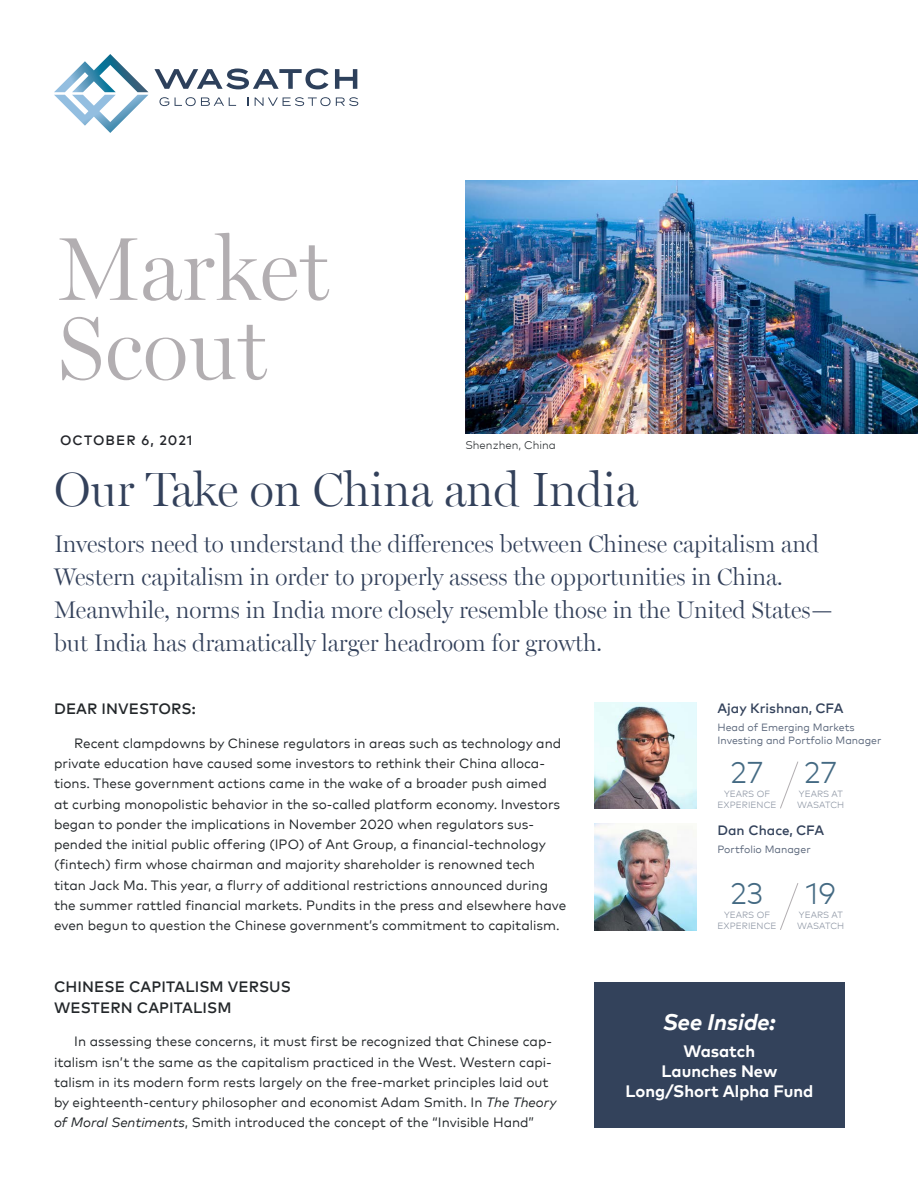
<style>
.page{position:relative;width:918px;height:1188px;background:#fff}
.page>*{position:absolute;margin:0;border:0;box-sizing:border-box;transform-origin:0 0}
.t1{font:300 90px/79.5px "Miller Display";color:#b2aeb1}
.t2{font:300 48px "Miller Display";color:#33415b}
.t3{font:300 30px "Mark Pro";color:#446a83}
.t4{font:300 24px/33px "Miller Display";color:#33415b}
.t5{font:italic 700 22.5px "Mark Pro";color:#fff}
.t6{font:700 16.5px/20.2px "Mark Pro";color:#fff;text-align:center}
.t7{font:500 15px/21px "Mark Pro";letter-spacing:.005em;color:#23272a}
.t8{font:13.5px/20.2px "Mark Pro";color:#23272a}
.t9{font:500 13.5px "Mark Pro";color:#33425b}
.t10{font:500 13.5px "Mark Pro";letter-spacing:.08em;color:#23252a}
.t11{font:300 11.25px "Mark Pro";color:#23272a}
.t12{font:10.5px/12.6px "Mark Pro";color:#5c687c}
.t13{font:300 9px/11.2px "Mark Pro";letter-spacing:.005em;color:#858e9d;text-align:center}
.s1{font-style:italic}
</style>
<div class="page">
<svg style="left:54px;top:54px;width:304px;height:79px"></svg>
<img style="left:594px;top:702px;width:102px;height:107px">
<svg style="left:780px;top:761px;width:19px;height:48px"></svg>
<img style="left:594px;top:824px;width:102px;height:106px">
<svg style="left:780px;top:883px;width:19px;height:47px"></svg>
<img style="left:465px;top:180px;width:453px;height:253px">
<div style="left:594px;top:982px;width:251px;height:145px;background:#33425b"></div>
<h1 class="t1" style="left:57px;top:228px;width:274px">Market<br>Scout</h1>
<p class="t10" style="left:60px;top:431px;width:134px">OCTOBER 6, 2021</p>
<p class="t11" style="left:465px;top:436px;width:92px">Shenzhen, China</p>
<h2 class="t2" style="left:54px;top:461px;width:585px">Our Take on China and India</h2>
<p class="t4" style="left:54px;top:527px;width:781px">Investors need to understand the differences between Chinese capitalism and Western capitalism in order to properly assess the opportunities in China.<br>Meanwhile, norms in India more closely resemble those in the United States— but India has dramatically larger headroom for growth.</p>
<p class="t7" style="left:54px;top:697px;width:143px">DEAR INVESTORS:</p>
<p class="t8" style="left:54px;top:732px;width:514px;text-indent:20px">Recent clampdowns by Chinese regulators in areas such as technology and private education have caused some investors to rethink their China alloca&shy;tions. These government actions came in the wake of a broader push aimed<br>at curbing monopolistic behavior in the so-called platform economy. Investors began to ponder the implications in November 2020 when regulators sus&shy;pended the initial public offering (IPO) of Ant Group, a financial-technology (fintech) firm whose chairman and majority shareholder is renowned tech titan Jack Ma. This year, a flurry of additional restrictions announced during the summer rattled financial markets. Pundits in the press and elsewhere have even begun to question the Chinese government’s commitment to capitalism.</p>
<p class="t7" style="left:54px;top:975px;width:238px">CHINESE CAPITALISM VERSUS<br>WESTERN CAPITALISM</p>
<p class="t8" style="left:54px;top:1031px;width:504px;text-indent:20px">In assessing these concerns, it must first be recognized that Chinese cap&shy;italism isn’t the same as the capitalism practiced in the West. Western capi&shy;talism in its modern form rests largely on the free-market principles laid out by eighteenth-century philosopher and economist Adam Smith. In <span class="s1">The Theory of Moral Sentiments</span>, Smith introduced the concept of the “Invisible Hand”</p>
<p class="t9" style="left:718px;top:698px;width:127px">Ajay Krishnan, CFA</p>
<p class="t12" style="left:718px;top:720px;width:165px">Head of Emerging Markets<br>Investing and Portfolio Manager</p>
<h3 class="t3" style="left:731px;top:750px;width:34px">27</h3>
<p class="t13" style="left:718px;top:787px;width:61px">YEARS OF<br>EXPERIENCE</p>
<h3 class="t3" style="left:804px;top:750px;width:34px">27</h3>
<p class="t13" style="left:797px;top:787px;width:49px;text-align:left">YEARS AT<br>WASATCH</p>
<p class="t9" style="left:718px;top:820px;width:108px">Dan Chace, CFA</p>
<p class="t12" style="left:718px;top:842px;width:95px">Portfolio Manager</p>
<h3 class="t3" style="left:730px;top:871px;width:34px">23</h3>
<p class="t13" style="left:718px;top:909px;width:61px">YEARS OF<br>EXPERIENCE</p>
<h3 class="t3" style="left:806px;top:871px;width:32px">19</h3>
<p class="t13" style="left:797px;top:909px;width:49px;text-align:left">YEARS AT<br>WASATCH</p>
<h3 class="t5" style="left:663px;top:1005px;width:114px">See Inside:</h3>
<p class="t6" style="left:625px;top:1039px;width:189px">Wasatch<br>Launches New<br>Long/Short Alpha Fund</p>
</div>
